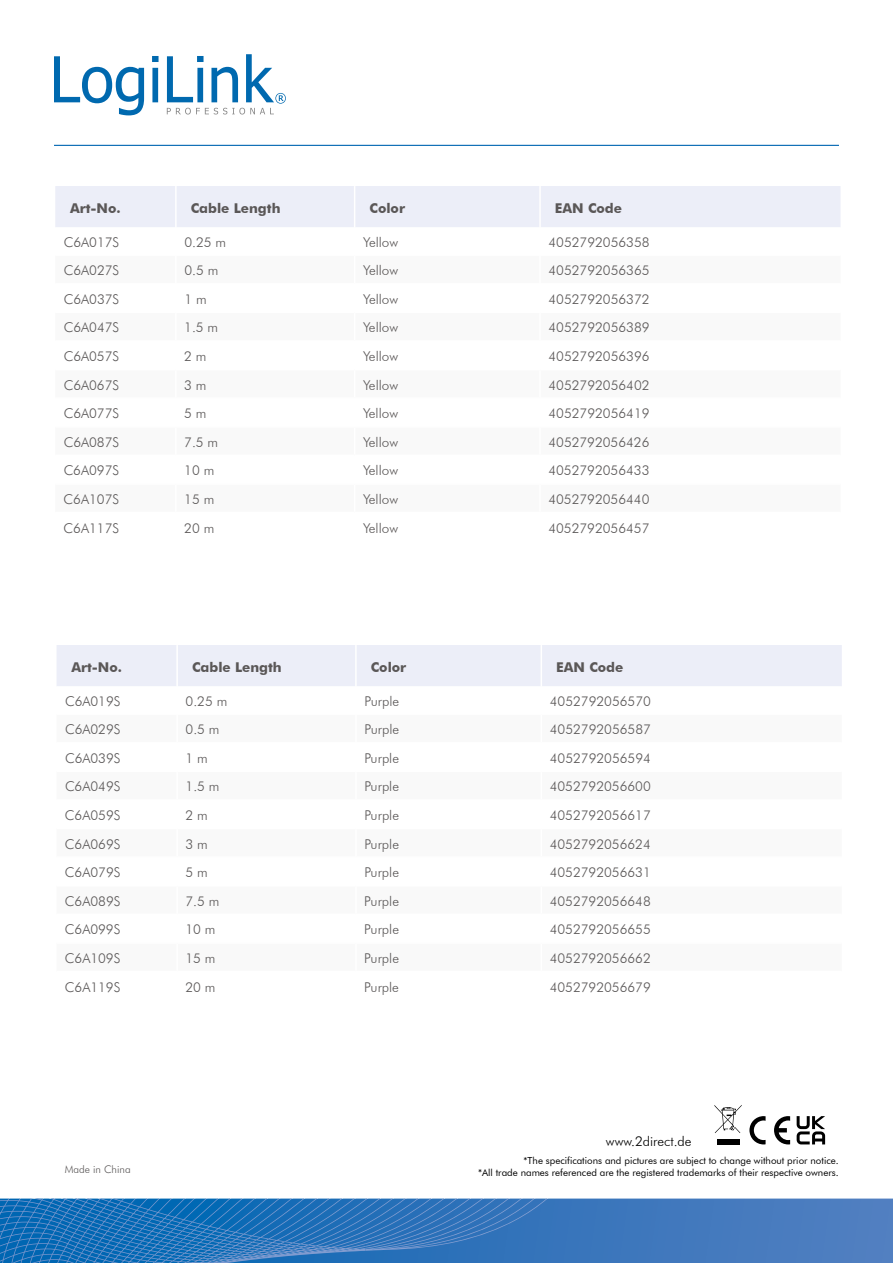
<style>
.page{position:relative;width:893px;height:1263px;background:#fff}
.page>*{position:absolute;margin:0;border:0;box-sizing:border-box;transform-origin:0 0}
.t1{font:300 13.5px "Futura BT";color:#5a5757}
.t2{font:700 13.5px "Futura BT";color:#5a5757}
.t3{font:300 13.5px "Futura BT";color:#000}
.t4{font:300 10.5px "Futura BT";color:#5a5757}
.t5{font:9.75px/11.7px "Futura BT";color:#000;text-align:right}
</style>
<div class="page">
<svg style="left:0;top:1198px;width:893px;height:65px;background:#3978bc"></svg>
<svg style="left:207px;top:1198px;width:341px;height:43px;background:#2f75bb"></svg>
<svg style="left:0;top:1220px;width:171px;height:22px;background:#1c71b8"></svg>
<hr style="left:54px;top:145px;width:785px;height:1px;background:#0066b2">
<svg style="left:54px;top:56px;width:90px;height:59px"></svg>
<svg style="left:152px;top:56px;width:7px;height:46px"></svg>
<svg style="left:167px;top:54px;width:119px;height:60px"></svg>
<svg style="left:714px;top:1105px;width:28px;height:28px"></svg>
<div style="left:717px;top:1139px;width:22px;height:5px;background:#000"></div>
<svg style="left:749px;top:1116px;width:17px;height:28px"></svg>
<svg style="left:774px;top:1116px;width:16px;height:28px"></svg>
<svg style="left:797px;top:1116px;width:28px;height:28px"></svg>
<div style="left:55px;top:186px;width:785px;height:41px;background:#eceef8"></div>
<div style="left:57px;top:645px;width:785px;height:41px;background:#eceef8"></div>
<hr style="left:355px;top:645px;width:2px;height:41px;background:#fff">
<p class="t2" style="left:70px;top:199px;width:52px">Art-No.</p>
<p class="t2" style="left:191px;top:199px;width:91px">Cable Length</p>
<p class="t2" style="left:369px;top:199px;width:37px">Color</p>
<p class="t2" style="left:555px;top:199px;width:69px">EAN Code</p>
<p class="t1" style="left:64px;top:234px;width:57px">C6A017S</p>
<p class="t1" style="left:184px;top:234px;width:43px">0.25 m</p>
<p class="t1" style="left:363px;top:234px;width:37px">Yellow</p>
<p class="t1" style="left:548px;top:234px;width:103px">4052792056358</p>
<p class="t1" style="left:64px;top:262px;width:57px">C6A027S</p>
<p class="t1" style="left:184px;top:262px;width:35px">0.5 m</p>
<p class="t1" style="left:363px;top:262px;width:37px">Yellow</p>
<p class="t1" style="left:548px;top:262px;width:103px">4052792056365</p>
<p class="t1" style="left:64px;top:291px;width:57px">C6A037S</p>
<p class="t1" style="left:184px;top:291px;width:24px">1 m</p>
<p class="t1" style="left:363px;top:291px;width:37px">Yellow</p>
<p class="t1" style="left:548px;top:291px;width:103px">4052792056372</p>
<p class="t1" style="left:64px;top:319px;width:57px">C6A047S</p>
<p class="t1" style="left:184px;top:319px;width:35px">1.5 m</p>
<p class="t1" style="left:363px;top:319px;width:37px">Yellow</p>
<p class="t1" style="left:548px;top:319px;width:103px">4052792056389</p>
<p class="t1" style="left:64px;top:348px;width:57px">C6A057S</p>
<p class="t1" style="left:184px;top:348px;width:24px">2 m</p>
<p class="t1" style="left:363px;top:348px;width:37px">Yellow</p>
<p class="t1" style="left:548px;top:348px;width:103px">4052792056396</p>
<p class="t1" style="left:64px;top:377px;width:57px">C6A067S</p>
<p class="t1" style="left:184px;top:377px;width:24px">3 m</p>
<p class="t1" style="left:363px;top:377px;width:37px">Yellow</p>
<p class="t1" style="left:548px;top:377px;width:103px">4052792056402</p>
<p class="t1" style="left:64px;top:405px;width:57px">C6A077S</p>
<p class="t1" style="left:184px;top:405px;width:24px">5 m</p>
<p class="t1" style="left:363px;top:405px;width:37px">Yellow</p>
<p class="t1" style="left:548px;top:405px;width:103px">4052792056419</p>
<p class="t1" style="left:64px;top:434px;width:57px">C6A087S</p>
<p class="t1" style="left:184px;top:434px;width:35px">7.5 m</p>
<p class="t1" style="left:363px;top:434px;width:37px">Yellow</p>
<p class="t1" style="left:548px;top:434px;width:103px">4052792056426</p>
<p class="t1" style="left:64px;top:462px;width:57px">C6A097S</p>
<p class="t1" style="left:184px;top:462px;width:32px">10 m</p>
<p class="t1" style="left:363px;top:462px;width:37px">Yellow</p>
<p class="t1" style="left:548px;top:462px;width:103px">4052792056433</p>
<p class="t1" style="left:64px;top:491px;width:57px">C6A107S</p>
<p class="t1" style="left:184px;top:491px;width:32px">15 m</p>
<p class="t1" style="left:363px;top:491px;width:37px">Yellow</p>
<p class="t1" style="left:548px;top:491px;width:103px">4052792056440</p>
<p class="t1" style="left:64px;top:519px;width:57px">C6A117S</p>
<p class="t1" style="left:184px;top:519px;width:32px">20 m</p>
<p class="t1" style="left:363px;top:519px;width:37px">Yellow</p>
<p class="t1" style="left:548px;top:519px;width:103px">4052792056457</p>
<p class="t2" style="left:71px;top:658px;width:52px">Art-No.</p>
<p class="t2" style="left:192px;top:658px;width:91px">Cable Length</p>
<p class="t2" style="left:371px;top:658px;width:37px">Color</p>
<p class="t2" style="left:556px;top:658px;width:69px">EAN Code</p>
<p class="t1" style="left:65px;top:693px;width:57px">C6A019S</p>
<p class="t1" style="left:186px;top:693px;width:43px">0.25 m</p>
<p class="t1" style="left:364px;top:693px;width:36px">Purple</p>
<p class="t1" style="left:550px;top:693px;width:103px">4052792056570</p>
<p class="t1" style="left:65px;top:721px;width:57px">C6A029S</p>
<p class="t1" style="left:186px;top:721px;width:35px">0.5 m</p>
<p class="t1" style="left:364px;top:721px;width:36px">Purple</p>
<p class="t1" style="left:550px;top:721px;width:103px">4052792056587</p>
<p class="t1" style="left:65px;top:750px;width:57px">C6A039S</p>
<p class="t1" style="left:186px;top:750px;width:24px">1 m</p>
<p class="t1" style="left:364px;top:750px;width:36px">Purple</p>
<p class="t1" style="left:550px;top:750px;width:103px">4052792056594</p>
<p class="t1" style="left:65px;top:778px;width:57px">C6A049S</p>
<p class="t1" style="left:186px;top:778px;width:35px">1.5 m</p>
<p class="t1" style="left:364px;top:778px;width:36px">Purple</p>
<p class="t1" style="left:550px;top:778px;width:103px">4052792056600</p>
<p class="t1" style="left:65px;top:807px;width:57px">C6A059S</p>
<p class="t1" style="left:186px;top:807px;width:24px">2 m</p>
<p class="t1" style="left:364px;top:807px;width:36px">Purple</p>
<p class="t1" style="left:550px;top:807px;width:103px">4052792056617</p>
<p class="t1" style="left:65px;top:836px;width:57px">C6A069S</p>
<p class="t1" style="left:186px;top:836px;width:24px">3 m</p>
<p class="t1" style="left:364px;top:836px;width:36px">Purple</p>
<p class="t1" style="left:550px;top:836px;width:103px">4052792056624</p>
<p class="t1" style="left:65px;top:864px;width:57px">C6A079S</p>
<p class="t1" style="left:186px;top:864px;width:24px">5 m</p>
<p class="t1" style="left:364px;top:864px;width:36px">Purple</p>
<p class="t1" style="left:550px;top:864px;width:103px">4052792056631</p>
<p class="t1" style="left:65px;top:893px;width:57px">C6A089S</p>
<p class="t1" style="left:186px;top:893px;width:35px">7.5 m</p>
<p class="t1" style="left:364px;top:893px;width:36px">Purple</p>
<p class="t1" style="left:550px;top:893px;width:103px">4052792056648</p>
<p class="t1" style="left:65px;top:921px;width:57px">C6A099S</p>
<p class="t1" style="left:186px;top:921px;width:32px">10 m</p>
<p class="t1" style="left:364px;top:921px;width:36px">Purple</p>
<p class="t1" style="left:550px;top:921px;width:103px">4052792056655</p>
<p class="t1" style="left:65px;top:950px;width:57px">C6A109S</p>
<p class="t1" style="left:186px;top:950px;width:32px">15 m</p>
<p class="t1" style="left:364px;top:950px;width:36px">Purple</p>
<p class="t1" style="left:550px;top:950px;width:103px">4052792056662</p>
<p class="t1" style="left:65px;top:978px;width:57px">C6A119S</p>
<p class="t1" style="left:185px;top:978px;width:32px">20 m</p>
<p class="t1" style="left:364px;top:978px;width:36px">Purple</p>
<p class="t1" style="left:550px;top:978px;width:103px">4052792056679</p>
<p class="t4" style="left:65px;top:1163px;width:67px">Made in China</p>
<p class="t3" style="left:606px;top:1133px;width:87px">www.2direct.de</p>
<p class="t5" style="left:478px;top:1154px;width:362px">*The specifications and pictures are subject to change without prior notice.<br>*All trade names referenced are the registered trademarks of their respective owners.</p>
</div>
